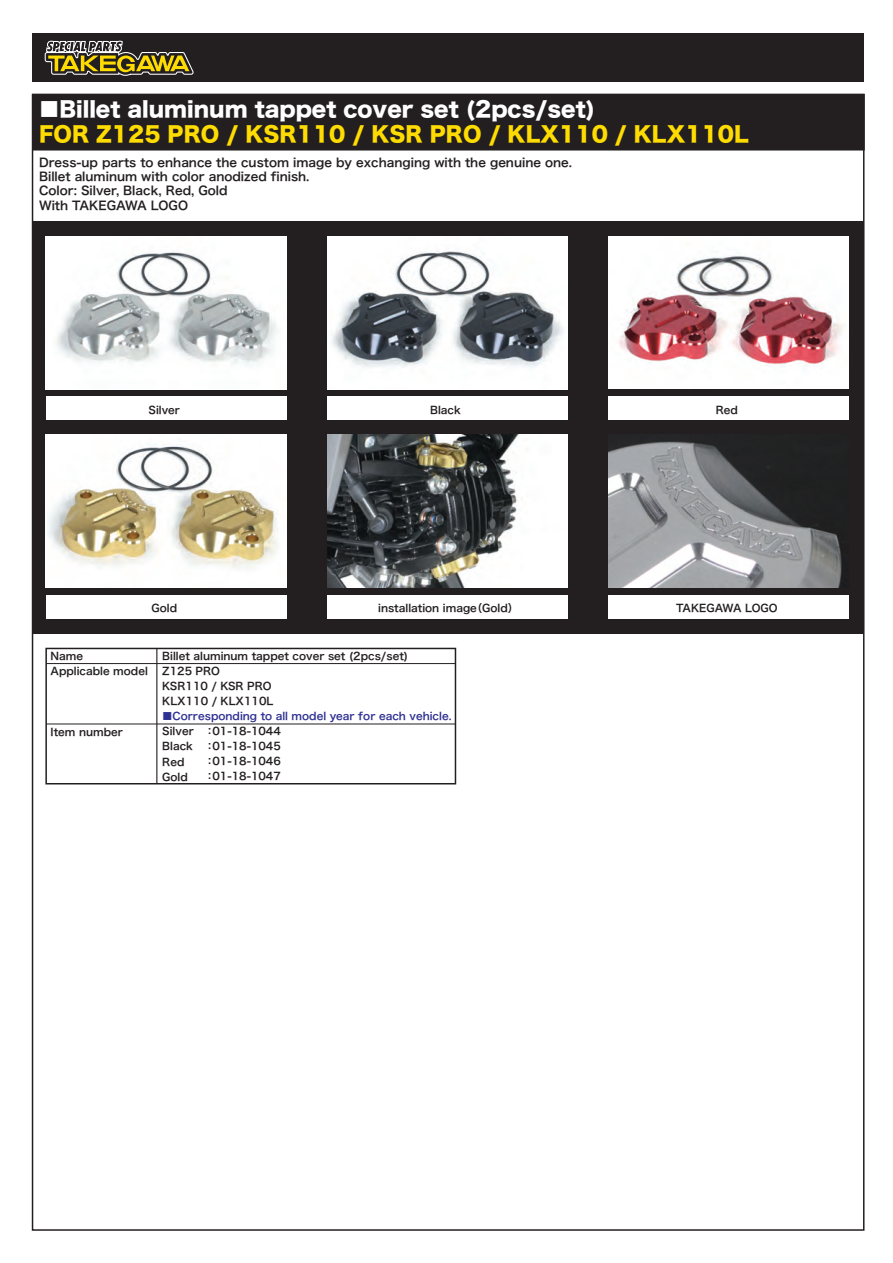
<style>
.page{position:relative;width:893px;height:1263px;background:#fff}
.page>*{position:absolute;margin:0;border:0;box-sizing:border-box;transform-origin:0 0}
.t1{font:21px "Hira Kaku Std N W8";color:#fff}
.t2{font:21px "Hira Kaku Std N W8";color:#ffdc01}
.t3{font:12px/14.4px "Hira Kaku Pro W6";color:#231f20}
.t4{font:10.5px/15px "Hira Kaku Pro W6";color:#231f20}
.t5{font:10.5px "Hira Kaku Pro W6";color:#2e3092}
</style>
<div class="page">
<div style="left:32px;top:94px;width:833px;height:57px;background:#231f20;border:2px solid #231f20"></div>
<div style="left:33px;top:221px;width:831px;height:413px;background:#231f20"></div>
<div style="left:46px;top:396px;width:240px;height:24px;background:#fff"></div>
<div style="left:327px;top:396px;width:240px;height:24px;background:#fff"></div>
<img style="left:46px;top:236px;width:240px;height:153px">
<img style="left:327px;top:236px;width:240px;height:153px">
<div style="left:46px;top:595px;width:240px;height:24px;background:#fff"></div>
<div style="left:609px;top:595px;width:240px;height:24px;background:#fff"></div>
<img style="left:46px;top:435px;width:240px;height:153px">
<img style="left:609px;top:435px;width:233px;height:153px">
<div style="left:327px;top:595px;width:240px;height:24px;background:#fff"></div>
<img style="left:327px;top:435px;width:240px;height:153px">
<div style="left:608px;top:396px;width:241px;height:24px;background:#fff"></div>
<img style="left:608px;top:236px;width:241px;height:153px">
<div style="left:33px;top:33px;width:831px;height:49px;background:#231f20"></div>
<svg style="left:44px;top:40px;width:150px;height:36px"></svg>
<hr style="left:156px;top:648px;width:1px;height:136px;background:#231f20">
<hr style="left:46px;top:663px;width:409px;height:1px;background:#231f20">
<div style="left:45px;top:648px;width:411px;height:136px;border:2px solid #231f20"></div>
<hr style="left:46px;top:724px;width:409px;height:1px;background:#231f20">
<h1 class="t1" style="left:39px;top:98px;width:558px">■Billet aluminum tappet cover set (2pcs/set)</h1>
<h1 class="t2" style="left:39px;top:123px;width:711px">FOR Z125 PRO / KSR110 / KSR PRO / KLX110 / KLX110L</h1>
<p class="t3" style="left:39px;top:154px;width:535px">Dress-up parts to enhance the custom image by exchanging with the genuine one.<br>Billet aluminum with color anodized finish.<br>Color: Silver, Black, Red, Gold<br>With TAKEGAWA LOGO</p>
<p class="t4" style="left:149px;top:402px;width:33px">Silver</p>
<p class="t4" style="left:430px;top:402px;width:32px">Black</p>
<p class="t4" style="left:716px;top:402px;width:24px">Red</p>
<p class="t4" style="left:152px;top:601px;width:27px">Gold</p>
<p class="t4" style="left:378px;top:601px;width:142px">installation image（Gold）</p>
<p class="t4" style="left:676px;top:601px;width:103px">TAKEGAWA LOGO</p>
<p class="t4" style="left:51px;top:649px;width:99px">Name<br>Applicable model</p>
<p class="t4" style="left:51px;top:724px;width:74px">Item number</p>
<p class="t4" style="left:162px;top:648px;width:247px">Billet aluminum tappet cover set (2pcs/set)<br>Z125 PRO<br>KSR110 / KSR PRO<br>KLX110 / KLX110L</p>
<p class="t5" style="left:162px;top:707px;width:291px">■Corresponding to all model year for each vehicle.</p>
<p class="t4" style="left:162px;top:724px;width:33px">Silver<br>Black<br>Red<br>Gold</p>
<p class="t4" style="left:205px;top:723px;width:78px;text-align:justify">：01-18-1044：01-18-1045：01-18-1046：01-18-1047</p>
</div>
